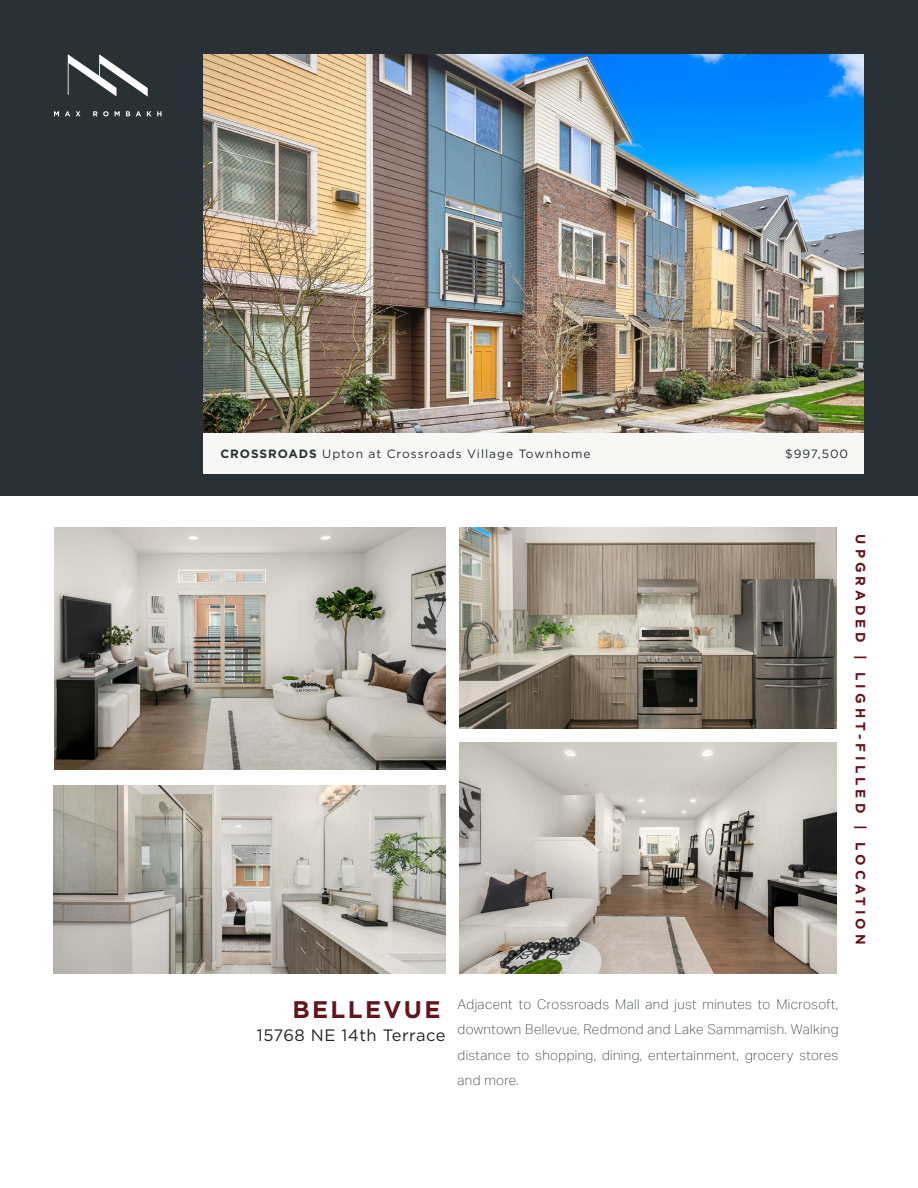
<style>
.page{position:relative;width:918px;height:1188px;background:#fff}
.page>*{position:absolute;margin:0;border:0;box-sizing:border-box;transform-origin:0 0}
.Large_Burgundy{font:700 24px "Gotham";letter-spacing:.1em;color:#62141f}
.Stats{font:16.5px "Gotham";letter-spacing:.03em;color:#262324}
.Large_Body_Copy{font:100 13.5px/25.5px "Aktiv Grotesk";letter-spacing:.03em;color:#293134;text-align:justify}
.t1{font:700 13.5px "Gotham";letter-spacing:.3em;color:#62141f}
.Basic_Gotham{font:12px "Gotham";letter-spacing:.08em;color:#293134}
.Proxima_Nova_Light{font:12px "Gotham";letter-spacing:.08em;color:#293134}
.s1{font-weight:700}
</style>
<div class="page">
<div style="left:0;top:0;width:918px;height:496px;background:#293134"></div>
<img style="left:203px;top:54px;width:661px;height:379px">
<img style="left:54px;top:527px;width:391px;height:243px">
<img style="left:54px;top:785px;width:392px;height:189px">
<img style="left:459px;top:742px;width:378px;height:232px">
<img style="left:459px;top:527px;width:378px;height:202px">
<div style="left:203px;top:433px;width:661px;height:40px;background:#f7f7f5"></div>
<svg style="left:68px;top:54px;width:80px;height:43px"></svg>
<svg style="left:54px;top:111px;width:5px;height:5px"></svg>
<svg style="left:65px;top:111px;width:5px;height:5px"></svg>
<svg style="left:76px;top:111px;width:4px;height:5px"></svg>
<svg style="left:93px;top:111px;width:16px;height:5px"></svg>
<svg style="left:115px;top:111px;width:5px;height:5px"></svg>
<svg style="left:126px;top:111px;width:4px;height:5px"></svg>
<svg style="left:136px;top:111px;width:5px;height:5px"></svg>
<svg style="left:147px;top:111px;width:4px;height:5px"></svg>
<svg style="left:157px;top:111px;width:4px;height:5px"></svg>
<p class="Basic_Gotham" style="left:220px;top:446px;width:372px"><span class="s1">CROSSROADS</span> Upton at Crossroads Village Townhome</p>
<p class="Proxima_Nova_Light" style="left:785px;top:446px;width:65px">$997,500</p>
<p class="t1" style="left:869px;top:534px;width:412px;rotate:90deg">UPGRADED | LIGHT-FILLED | LOCATION</p>
<p class="Large_Burgundy" style="left:292px;top:994px;width:150px">BELLEVUE</p>
<p class="Stats" style="left:257px;top:1025px;width:190px">15768 NE 14th Terrace</p>
<p class="Large_Body_Copy" style="left:458px;top:991px;width:382px">Adjacent to Crossroads Mall and just minutes to Microsoft, downtown Bellevue, Redmond and Lake Sammamish. Walking distance to shopping, dining, entertainment, grocery stores and more.</p>
</div>
